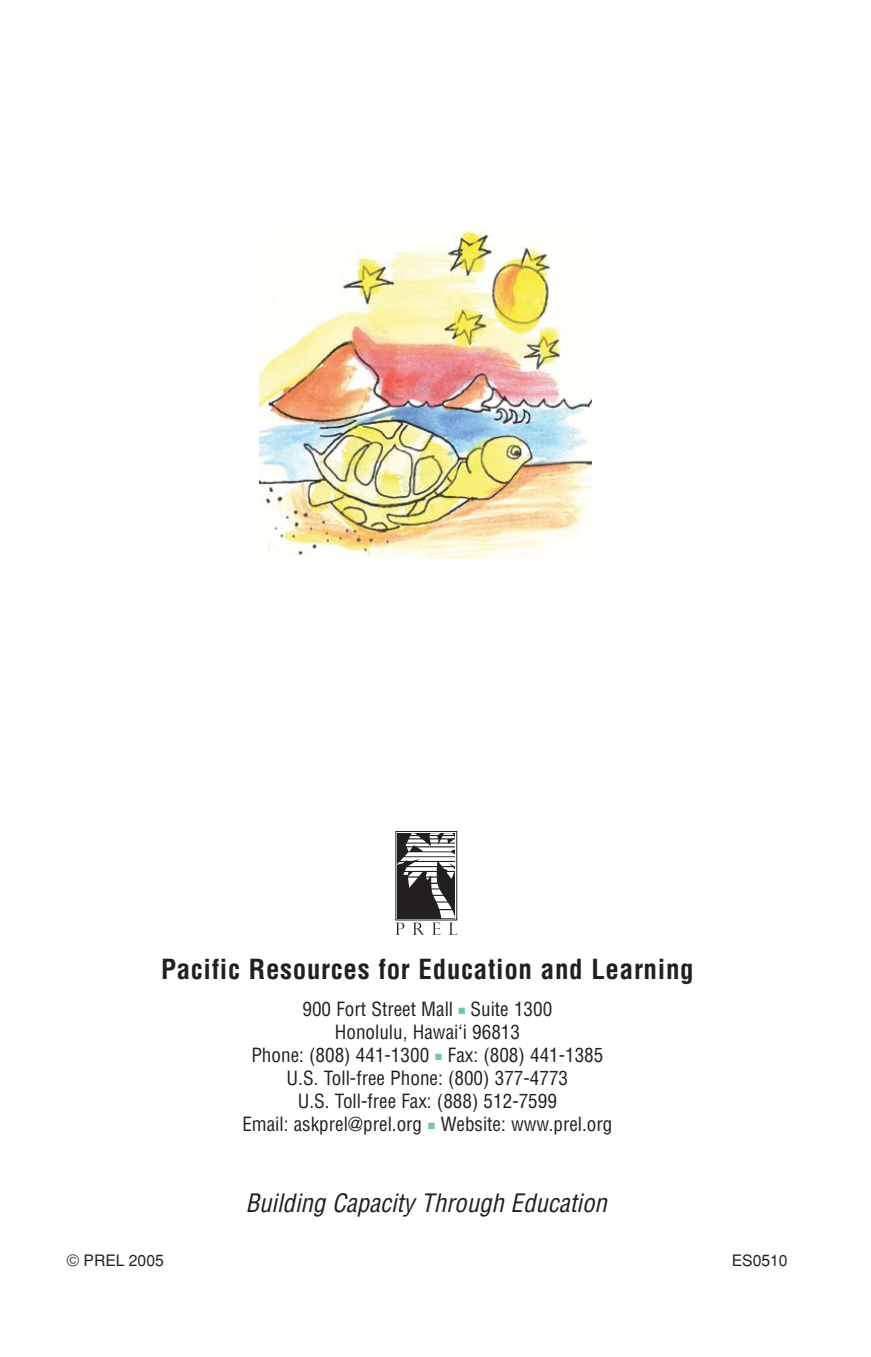
<style>
.page{position:relative;width:871px;height:1357px;background:#fff}
.page>*{position:absolute;margin:0;border:0;box-sizing:border-box;transform-origin:0 0}
.t1{font:700 condensed 27px "Helvetica";letter-spacing:.025em;color:#231f20}
.t2{font:italic condensed 24.75px "Helvetica";color:#231f20}
.t3{font:condensed 19.12px/23.2px "Helvetica";color:#231f20;text-align:center}
.t4{font:15.75px "Helvetica CI";color:#231f20}
.s1{color:#73c6a1}
</style>
<div class="page">
<img style="left:259px;top:230px;width:332px;height:328px">
<div style="left:395px;top:831px;width:62px;height:89px;border:1px solid #231f20"></div>
<svg style="left:395px;top:833px;width:62px;height:102px"></svg>
<h1 class="t1" style="left:161px;top:959px;width:534px">Pacific Resources for Education and Learning</h1>
<p class="t3" style="left:242px;top:999px;width:372px">900 Fort Street Mall <span class="s1">■</span> Suite 1300<br>Honolulu, Hawai‘i 96813<br>Phone: (808) 441-1300 <span class="s1">■</span> Fax: (808) 441-1385<br>U.S. Toll-free Phone: (800) 377-4773<br>U.S. Toll-free Fax: (888) 512-7599<br>Email: askprel@prel.org <span class="s1">■</span> Website: www.prel.org</p>
<p class="t4" style="left:67px;top:1255px;width:98px">© PREL 2005</p>
<p class="t2" style="left:245px;top:1193px;width:368px">Building Capacity Through Education</p>
<p class="t4" style="left:731px;top:1255px;width:58px">ES0510</p>
</div>
